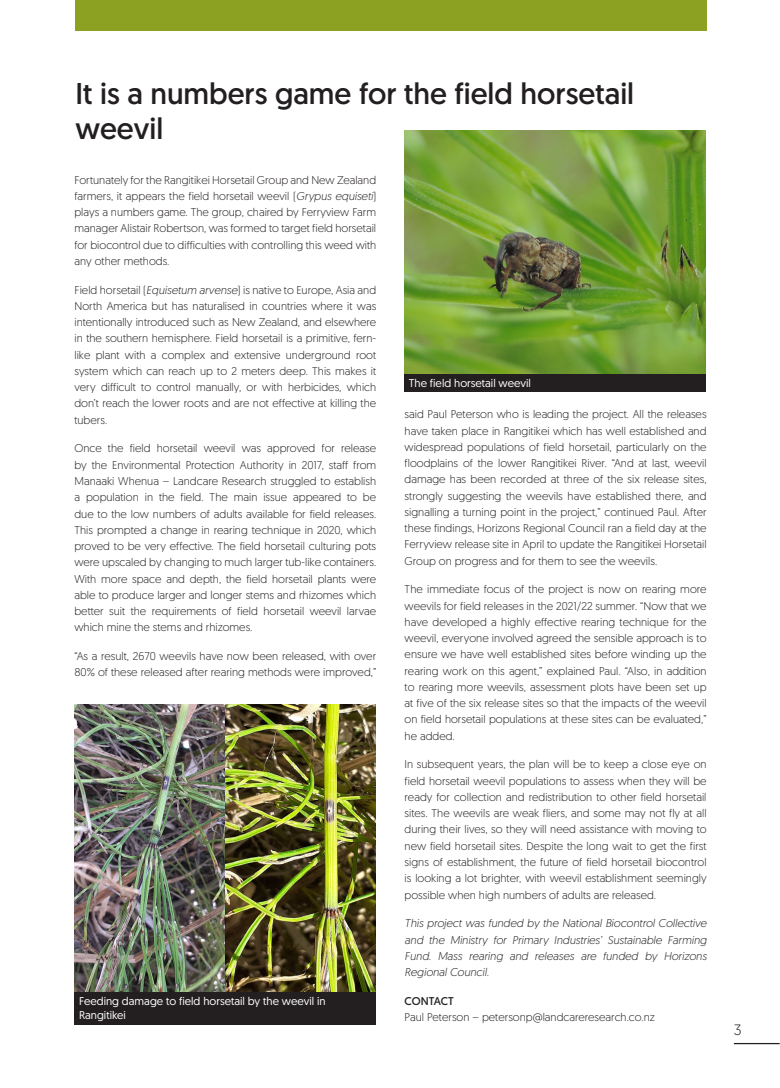
<style>
.page{position:relative;width:780px;height:1088px;background:#fff}
.page>*{position:absolute;margin:0;border:0;box-sizing:border-box;transform-origin:0 0}
.t1{font:30px/35px "Geomanist";color:#231f20}
.t2{font:300 15px "Geomanist";color:#231f20}
.paragraph{font:300 11.25px/16.2px "Geomanist";color:#231f20;text-align:justify}
.paragraph-2{font:italic 300 11.25px/16.2px "Geomanist";color:#231f20;text-align:justify}
.t3{font:11.25px/14.4px "Geomanist";color:#fff}
.s1{font-style:italic}
.s2{font-weight:400}
</style>
<div class="page">
<hr style="left:733px;top:1043px;width:46px;height:1px;background:#231f20">
<div style="left:76px;top:0;width:631px;height:31px;background:#8ca121"></div>
<img style="left:404px;top:130px;width:301px;height:244px">
<img style="left:74px;top:704px;width:151px;height:288px">
<img style="left:226px;top:704px;width:150px;height:288px">
<div style="left:74px;top:992px;width:302px;height:32px;background:#231f20"></div>
<div style="left:404px;top:374px;width:301px;height:18px;background:#231f20"></div>
<p class="t1" style="left:75px;top:75px;width:560px">It is a numbers game for the field horsetail weevil</p>
<p class="paragraph" style="left:74px;top:171px;width:303px">Fortunately for the Rangitikei Horsetail Group and New Zealand farmers, it appears the field horsetail weevil (<span class="s1">Grypus equiseti</span>) plays a numbers game. The group, chaired by Ferryview Farm manager Alistair Robertson, was formed to target field horsetail for biocontrol due to difficulties with controlling this weed with any other methods.</p>
<p class="paragraph" style="left:74px;top:281px;width:303px">Field horsetail (<span class="s1">Equisetum arvense</span>) is native to Europe, Asia and North America but has naturalised in countries where it was intentionally introduced such as New Zealand, and elsewhere in the southern hemisphere. Field horsetail is a primitive, fern&shy;like plant with a complex and extensive underground root system which can reach up to 2 meters deep. This makes it very difficult to control manually, or with herbicides, which don’t reach the lower roots and are not effective at killing the tubers.</p>
<p class="paragraph" style="left:74px;top:440px;width:303px">Once the field horsetail weevil was approved for release by the Environmental Protection Authority in 2017, staff from Manaaki Whenua – Landcare Research struggled to establish a population in the field. The main issue appeared to be due to the low numbers of adults available for field releases.<br>This prompted a change in rearing technique in 2020, which proved to be very effective. The field horsetail culturing pots were upscaled by changing to much larger tub-like containers.<br>With more space and depth, the field horsetail plants were able to produce larger and longer stems and rhizomes which better suit the requirements of field horsetail weevil larvae which mine the stems and rhizomes.</p>
<p class="paragraph" style="left:74px;top:647px;width:303px">“As a result, 2670 weevils have now been released, with over<br>80% of these released after rearing methods were improved,”</p>
<p class="t3" style="left:409px;top:375px;width:124px">The field horsetail weevil</p>
<p class="paragraph" style="left:404px;top:406px;width:303px">said Paul Peterson who is leading the project. All the releases have taken place in Rangitikei which has well established and widespread populations of field horsetail, particularly on the floodplains of the lower Rangitikei River. “And at last, weevil damage has been recorded at three of the six release sites, strongly suggesting the weevils have established there, and signalling a turning point in the project,” continued Paul. After these findings, Horizons Regional Council ran a field day at the Ferryview release site in April to update the Rangitikei Horsetail Group on progress and for them to see the weevils.</p>
<p class="paragraph" style="left:404px;top:581px;width:303px">The immediate focus of the project is now on rearing more weevils for field releases in the 2021/22 summer. “Now that we have developed a highly effective rearing technique for the weevil, everyone involved agreed the sensible approach is to ensure we have well established sites before winding up the rearing work on this agent,” explained Paul. “Also, in addition to rearing more weevils, assessment plots have been set up at five of the six release sites so that the impacts of the weevil on field horsetail populations at these sites can be evaluated,” he added.</p>
<p class="paragraph" style="left:404px;top:756px;width:303px">In subsequent years, the plan will be to keep a close eye on field horsetail weevil populations to assess when they will be ready for collection and redistribution to other field horsetail sites. The weevils are weak fliers, and some may not fly at all during their lives, so they will need assistance with moving to new field horsetail sites. Despite the long wait to get the first signs of establishment, the future of field horsetail biocontrol is looking a lot brighter, with weevil establishment seemingly possible when high numbers of adults are released.</p>
<p class="paragraph-2" style="left:404px;top:915px;width:303px">This project was funded by the National Biocontrol Collective and the Ministry for Primary Industries’ Sustainable Farming Fund. Mass rearing and releases are funded by Horizons Regional Council.</p>
<p class="paragraph" style="left:404px;top:992px;width:252px"><span class="s2">CONTACT<br></span>Paul Peterson – petersonp@landcareresearch.co.nz</p>
<p class="t3" style="left:79px;top:993px;width:248px">Feeding damage to field horsetail by the weevil in<br>Rangitikei</p>
<h2 class="t2" style="left:733px;top:1020px;width:9px">3</h2>
</div>
